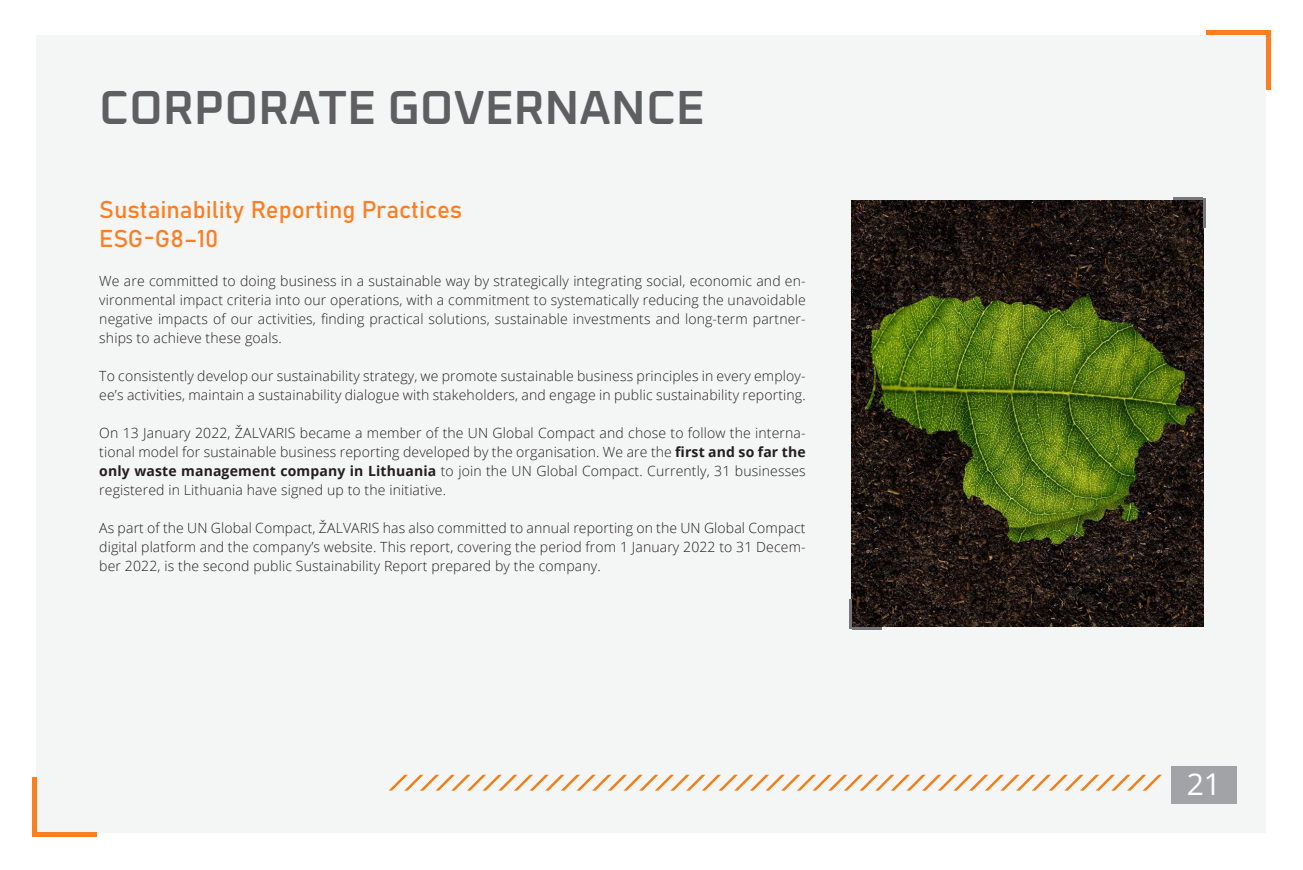
<style>
.page{position:relative;width:1303px;height:870px;background:#fff}
.page>*{position:absolute;margin:0;border:0;box-sizing:border-box;transform-origin:0 0}
.t1{font:600 48px "Oxanium";color:#5f5f62}
.t2{font:30px "Open Sans";color:#fff}
.t3{font:24px "Bahnschrift";color:#fb7e21}
.t4{font:300 14px/19px "Open Sans";letter-spacing:.01em;color:#231f20;text-align:justify}
.s1{font-weight:700}
</style>
<div class="page">
<div style="left:37px;top:35px;width:1228px;height:796px;background:#f4f5f5"></div>
<div style="left:1265px;top:30px;width:5px;height:60px;background:#fb7e21"></div>
<div style="left:1205px;top:30px;width:60px;height:5px;background:#fb7e21"></div>
<div style="left:32px;top:776px;width:5px;height:60px;background:#fb7e21"></div>
<div style="left:37px;top:831px;width:60px;height:5px;background:#fb7e21"></div>
<svg style="left:389px;top:774px;width:772px;height:16px"></svg>
<div style="left:1170px;top:765px;width:66px;height:38px;background:#a1a3a6"></div>
<img style="left:851px;top:200px;width:351px;height:425px">
<hr style="left:1202px;top:197px;width:2px;height:30px;background:#76787b">
<hr style="left:1172px;top:197px;width:30px;height:3px;background:#76787b">
<hr style="left:849px;top:599px;width:2px;height:30px;background:#76787b">
<hr style="left:851px;top:626px;width:30px;height:3px;background:#76787b">
<p class="t1" style="left:99px;top:78px;width:606px">CORPORATE GOVERNANCE</p>
<p class="t3" style="left:99px;top:191px;width:364px">Sustainability Reporting Practices</p>
<p class="t3" style="left:99px;top:220px;width:120px">ESG-G8–10</p>
<p class="t4" style="left:99px;top:271px;width:707px">We are committed to doing business in a sustainable way by strategically integrating social, economic and en&shy;vironmental impact criteria into our operations, with a commitment to systematically reducing the unavoidable negative impacts of our activities, finding practical solutions, sustainable investments and long-term partner&shy;ships to achieve these goals.</p>
<p class="t4" style="left:99px;top:366px;width:707px">To consistently develop our sustainability strategy, we promote sustainable business principles in every employ&shy;ee’s activities, maintain a sustainability dialogue with stakeholders, and engage in public sustainability reporting.</p>
<p class="t4" style="left:99px;top:423px;width:707px">On 13 January 2022, ŽALVARIS became a member of the UN Global Compact and chose to follow the interna&shy;tional model for sustainable business reporting developed by the organisation. We are the <span class="s1">first and so far the only waste management company in Lithuania</span> to join the UN Global Compact. Currently, 31 businesses registered in Lithuania have signed up to the initiative.</p>
<p class="t4" style="left:99px;top:518px;width:707px">As part of the UN Global Compact, ŽALVARIS has also committed to annual reporting on the UN Global Compact digital platform and the company’s website. This report, covering the period from 1 January 2022 to 31 Decem&shy;ber 2022, is the second public Sustainability Report prepared by the company.</p>
<h2 class="t2" style="left:1186px;top:763px;width:36px">21</h2>
</div>
